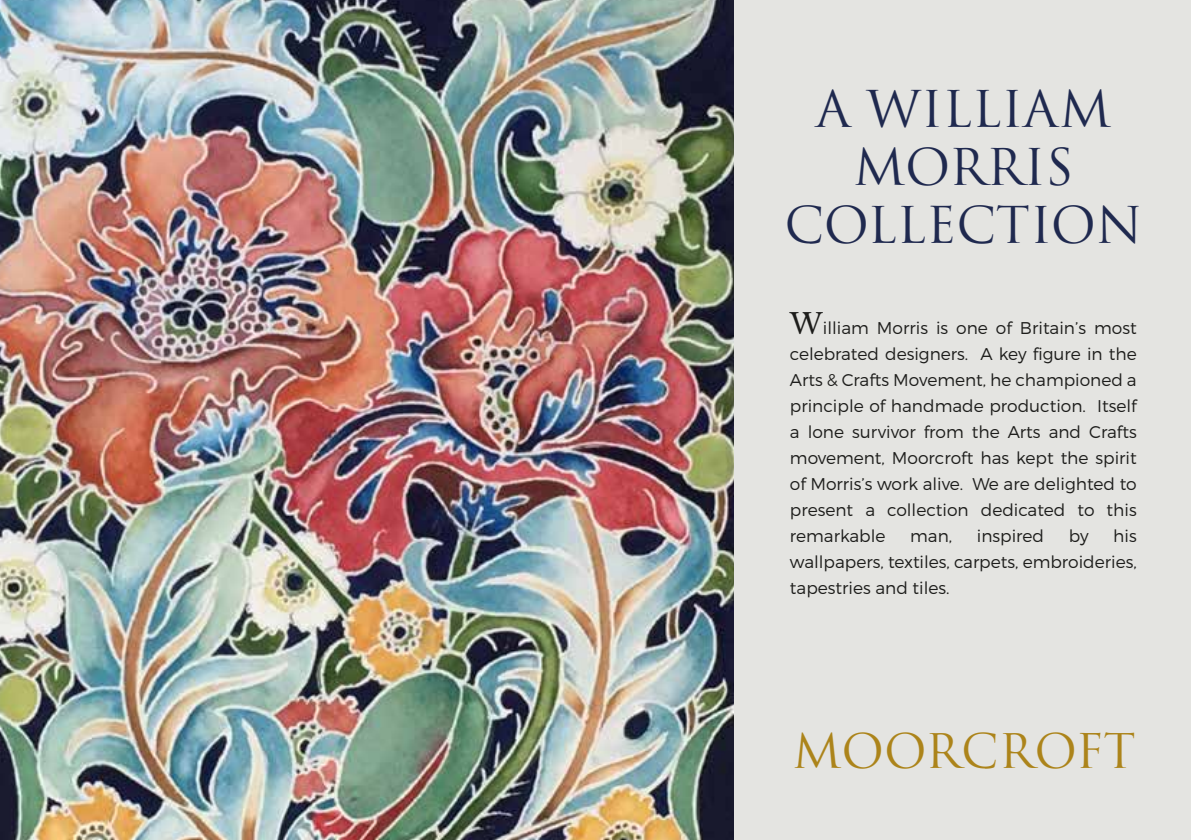
<style>
.page{position:relative;width:1191px;height:840px;background:#fff}
.page>*{position:absolute;margin:0;border:0;box-sizing:border-box;transform-origin:0 0}
.t1{font:49.4px/58px "Trajan";color:#1f294f;text-align:center}
.t2{font:46.6px "Trajan";color:#ac841a}
.t3{font:300 17px/26px "Montserrat";color:#1d1d1b;text-align:justify}
.s1{font-family:"Libre Baskerville";font-weight:400;font-size:28px}
</style>
<div class="page">
<div style="left:732px;top:0;width:459px;height:839px;background:#e4e4e1"></div>
<img style="left:0;top:0;width:733px;height:838px">
<h1 class="t1" style="left:784px;top:80px;width:360px">A WILLIAM<br>MORRIS<br>COLLECTION</h1>
<p class="t3" style="left:790px;top:314px;width:348px"><span class="s1">W</span>illiam Morris is one of Britain’s most celebrated designers. A key figure in the Arts &amp; Crafts Movement, he championed a principle of handmade production. Itself a lone survivor from the Arts and Crafts movement, Moorcroft has kept the spirit of Morris’s work alive. We are delighted to present a collection dedicated to this remarkable</p>
<p class="t3" style="left:790px;top:522px;width:348px;text-indent:323px">his wallpapers, textiles, carpets, embroideries, tapestries and tiles.</p>
<p class="t3" style="left:910px;top:522px;width:44px">man,</p>
<p class="t3" style="left:976px;top:522px;width:69px">inspired</p>
<p class="t3" style="left:1068px;top:522px;width:21px">by</p>
<h2 class="t2" style="left:792px;top:722px;width:344px">MOORCROFT</h2>
</div>
